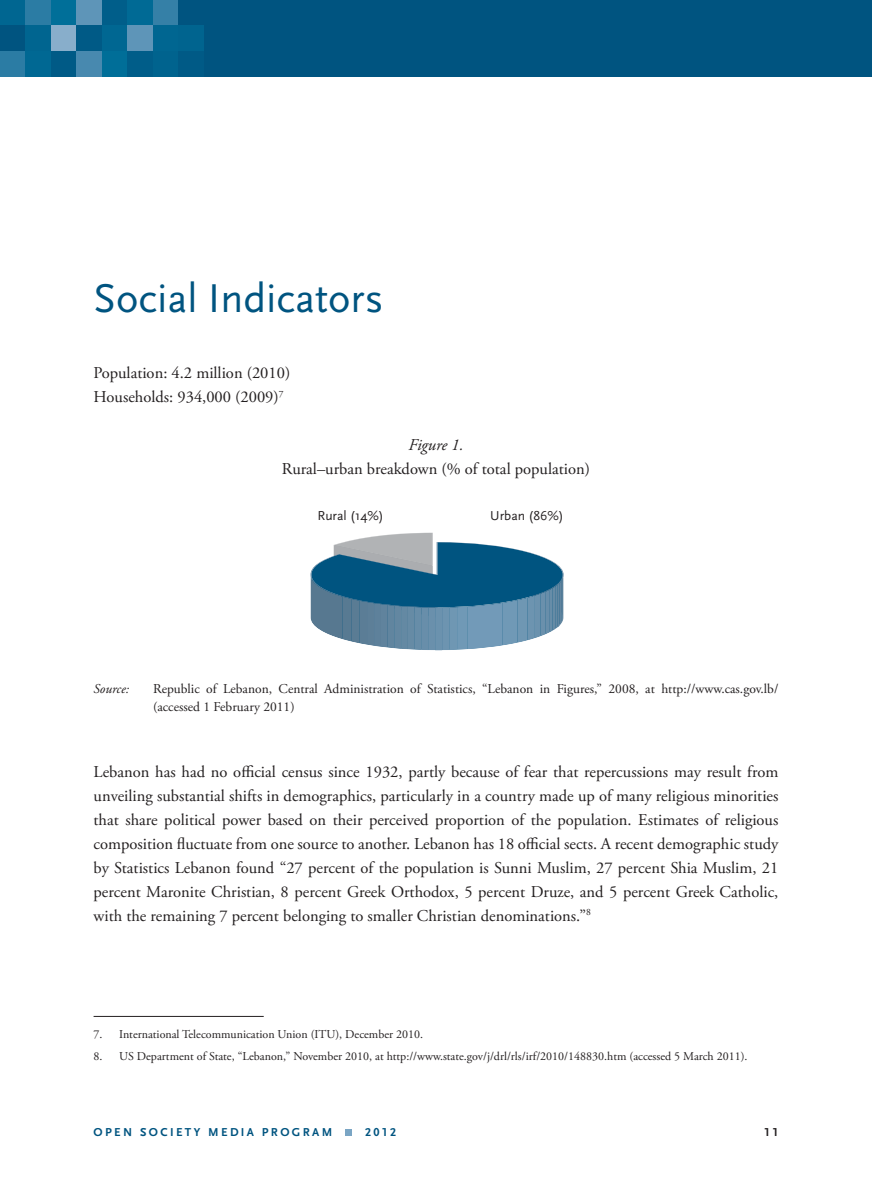
<style>
.page{position:relative;width:872px;height:1191px;background:#fff}
.page>*{position:absolute;margin:0;border:0;box-sizing:border-box;transform-origin:0 0}
.t1{font:42px "Scala Sans";color:#005480}
.t2{font:16.5px/24px "Adobe Garamond Pro";color:#231f20}
.t3{font:italic 16.5px "Adobe Garamond Pro";color:#231f20}
.t4{font:13.5px/18px "Adobe Garamond Pro";color:#231f20}
.t5{font:13.5px "Scala Sans";color:#231f20}
.t6{font:italic 13.5px "Adobe Garamond Pro";color:#231f20}
.t7{font:12px "Adobe Garamond Pro";color:#231f20}
.t8{font:700 12px "Scala Sans LF";letter-spacing:.2em;color:#005480}
.t9{font:700 12px "Scala Sans LF";color:#231f20}
</style>
<div class="page">
<div style="left:345px;top:1129px;width:7px;height:7px;background:#7aa5c4"></div>
<div style="left:0;top:0;width:872px;height:77px;background:#005480"></div>
<div style="left:0;top:0;width:26px;height:26px;background:#006691"></div>
<div style="left:0;top:51px;width:26px;height:26px;background:#2b7ca4"></div>
<div style="left:26px;top:0;width:25px;height:26px;background:#2b7ca4"></div>
<div style="left:26px;top:26px;width:25px;height:25px;background:#006590"></div>
<div style="left:26px;top:51px;width:25px;height:26px;background:#006893"></div>
<div style="left:51px;top:0;width:26px;height:26px;background:#006f99"></div>
<div style="left:51px;top:26px;width:26px;height:25px;background:#88aecb"></div>
<div style="left:51px;top:51px;width:26px;height:26px;background:#005a86"></div>
<div style="left:77px;top:0;width:25px;height:26px;background:#5e95b8"></div>
<div style="left:77px;top:26px;width:25px;height:25px;background:#005a86"></div>
<div style="left:77px;top:51px;width:25px;height:26px;background:#4889af"></div>
<div style="left:102px;top:0;width:26px;height:26px;background:#005e8a"></div>
<div style="left:102px;top:26px;width:26px;height:25px;background:#006792"></div>
<div style="left:102px;top:51px;width:26px;height:26px;background:#006e98"></div>
<div style="left:128px;top:0;width:25px;height:26px;background:#006a95"></div>
<div style="left:128px;top:26px;width:25px;height:25px;background:#5e95b8"></div>
<div style="left:128px;top:51px;width:25px;height:26px;background:#005d89"></div>
<div style="left:153px;top:0;width:26px;height:26px;background:#3580a7"></div>
<div style="left:153px;top:26px;width:26px;height:25px;background:#006691"></div>
<div style="left:153px;top:51px;width:26px;height:26px;background:#00638e"></div>
<div style="left:179px;top:26px;width:25px;height:25px;background:#00648f"></div>
<div style="left:179px;top:51px;width:25px;height:26px;background:#005a86"></div>
<svg style="left:310px;top:533px;width:254px;height:117px"></svg>
<hr style="left:94px;top:1016px;width:170px;height:1px;background:#231f20">
<h1 class="t1" style="left:94px;top:277px;width:291px">Social Indicators</h1>
<p class="t2" style="left:94px;top:362px;width:198px">Population: 4.2 million (2010)<br>Households: 934,000 (2009)<sup>7</sup></p>
<p class="t3" style="left:408px;top:438px;width:57px">Figure 1.</p>
<p class="t2" style="left:282px;top:458px;width:310px">Rural–urban breakdown (% of total population)</p>
<p class="t5" style="left:317px;top:508px;width:68px">Rural (14%)</p>
<p class="t5" style="left:490px;top:508px;width:75px">Urban (86%)</p>
<p class="t6" style="left:94px;top:683px;width:37px">Source:</p>
<p class="t4" style="left:153px;top:680px;width:627px">Republic of Lebanon, Central Administration of Statistics, “Lebanon in Figures,” 2008, at http://www.cas.gov.lb/ (accessed 1 February 2011)</p>
<p class="t2" style="left:94px;top:761px;width:686px;text-align:justify">Lebanon has had no official census since 1932, partly because of fear that repercussions may result from unveiling substantial shifts in demographics, particularly in a country made up of many religious minorities that share political power based on their perceived proportion of the population. Estimates of religious composition fluctuate from one source to another. Lebanon has 18 official sects. A recent demographic study by Statistics Lebanon found “27 percent of the population is Sunni Muslim, 27 percent Shia Muslim, 21 percent Maronite Christian, 8 percent Greek Orthodox, 5 percent Druze, and 5 percent Greek Catholic, with the remaining 7 percent belonging to smaller Christian denominations.”<sup>8</sup></p>
<p class="t7" style="left:94px;top:1029px;width:331px">7. International Telecommunication Union (ITU), December 2010.</p>
<p class="t7" style="left:94px;top:1051px;width:655px">8. US Department of State, “Lebanon,” November 2010, at http://www.state.gov/j/drl/rls/irf/2010/148830.htm (accessed 5 March 2011).</p>
<p class="t8" style="left:94px;top:1127px;width:240px">OPEN SOCIETY MEDIA PROGRAM</p>
<p class="t8" style="left:365px;top:1127px;width:33px">2012</p>
<p class="t9" style="left:764px;top:1127px;width:16px">11</p>
</div>
